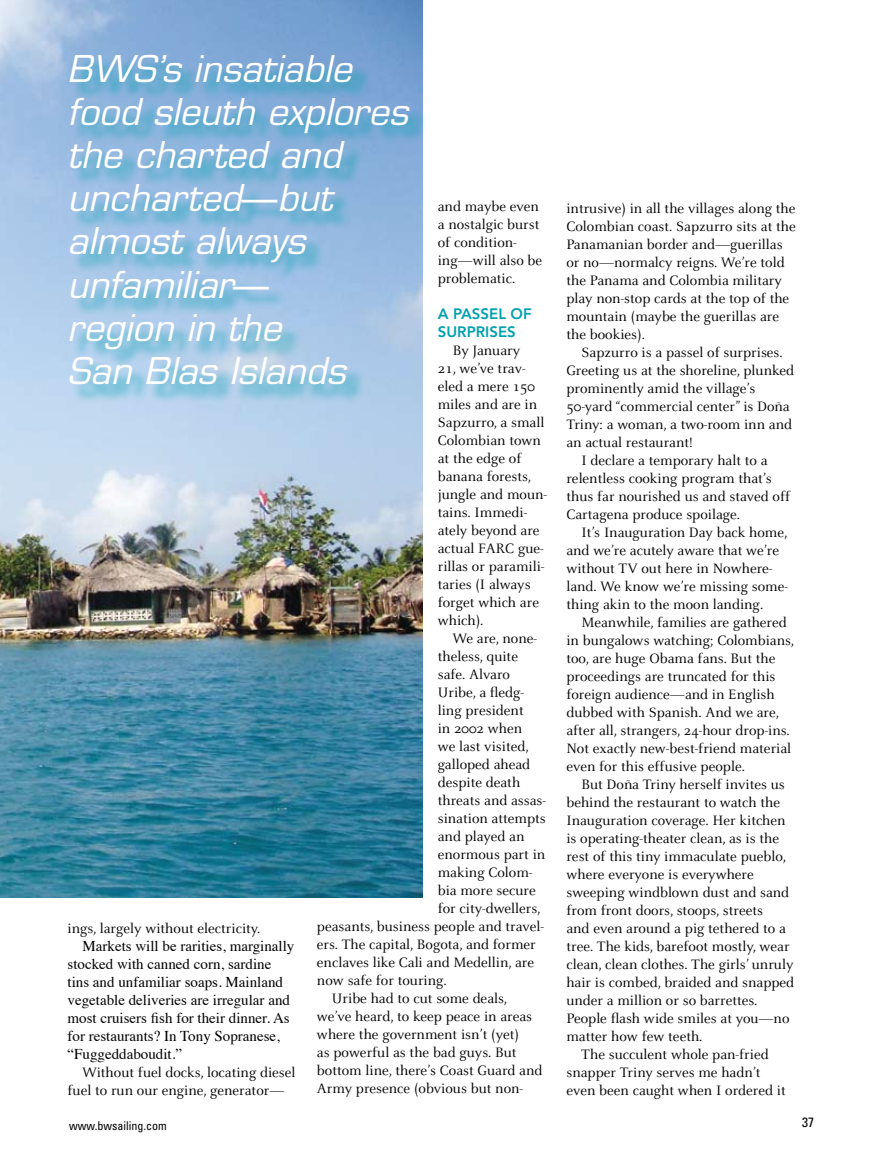
<style>
.page{position:relative;width:878px;height:1168px;background:#fff}
.page>*{position:absolute;margin:0;border:0;box-sizing:border-box;transform-origin:0 0}
.t1{font:italic 36px/43.2px "Eurostile";color:#fff}
.t2{font:15px/18px "Celeste";color:#000}
.t3{font:15px/18px "Times";color:#000}
.t4{font:800 15px/18px "Avenir";color:#00a0af}
.t5{font:condensed 13.5px "Univers";color:#000}
.t6{font:condensed 12px "Univers";color:#000}
.s1{font-style:normal}
</style>
<div class="page">
<img style="left:0;top:0;width:423px;height:898px">
<div style="left:71px;top:57px;width:355px;height:346px;background:#00a0af;opacity:.75"></div>
<h1 class="t1" style="left:68px;top:47px;width:342px">BWS’s insatiable food sleuth explores the charted and uncharted<span class="s1">—</span>but almost always unfamiliar<span class="s1">—<br></span>region in the<br>San Blas Islands</h1>
<p class="t2" style="left:438px;top:198px;width:106px">and maybe even a nostalgic burst of condition&shy;ing—will also be problematic.</p>
<p class="t4" style="left:438px;top:305px;width:95px">A PASSEL OF<br>SURPRISES</p>
<p class="t2" style="left:438px;top:342px;width:111px;text-indent:15px">By January<br>21, we’ve trav&shy;eled a mere 150 miles and are in<br>Sapzurro, a small<br>Colombian town at the edge of banana forests, jungle and moun&shy;tains. Immedi&shy;ately beyond are actual FARC gue&shy;rillas or paramili&shy;taries (I always forget which are which).</p>
<p class="t2" style="left:452px;top:630px;width:86px">We are, none-</p>
<p class="t2" style="left:438px;top:648px;width:82px">theless, quite</p>
<p class="t2" style="left:438px;top:666px;width:74px">safe. Alvaro</p>
<p class="t2" style="left:438px;top:684px;width:88px">Uribe, a fledg-</p>
<p class="t2" style="left:438px;top:702px;width:87px">ling president</p>
<p class="t2" style="left:438px;top:720px;width:86px">in 2002 when</p>
<p class="t2" style="left:438px;top:738px;width:92px">we last visited,</p>
<p class="t2" style="left:438px;top:756px;width:94px">galloped ahead</p>
<p class="t2" style="left:438px;top:774px;width:84px">despite death</p>
<p class="t2" style="left:438px;top:792px;width:110px">threats and assas-</p>
<p class="t2" style="left:438px;top:810px;width:110px">sination attempts</p>
<p class="t2" style="left:438px;top:828px;width:88px">and played an</p>
<p class="t2" style="left:438px;top:846px;width:109px">enormous part in</p>
<p class="t2" style="left:438px;top:864px;width:96px">making Colom-</p>
<p class="t2" style="left:438px;top:882px;width:99px">bia more secure</p>
<p class="t2" style="left:438px;top:900px;width:104px">for city-dwellers,</p>
<p class="t2" style="left:317px;top:918px;width:228px">peasants, business people and travel-</p>
<p class="t2" style="left:317px;top:936px;width:220px">ers. The capital, Bogota, and former</p>
<p class="t2" style="left:317px;top:954px;width:219px">enclaves like Cali and Medellin, are</p>
<p class="t2" style="left:317px;top:972px;width:131px">now safe for touring.</p>
<p class="t2" style="left:332px;top:990px;width:177px">Uribe had to cut some deals,</p>
<p class="t2" style="left:317px;top:1008px;width:217px">we’ve heard, to keep peace in areas</p>
<p class="t2" style="left:317px;top:1026px;width:203px">where the government isn’t (yet)</p>
<p class="t2" style="left:317px;top:1044px;width:201px">as powerful as the bad guys. But</p>
<p class="t2" style="left:317px;top:1062px;width:227px">bottom line, there’s Coast Guard and</p>
<p class="t2" style="left:317px;top:1080px;width:207px">Army presence (obvious but non-</p>
<p class="t2" style="left:68px;top:920px;width:194px">ings, largely without electricity.</p>
<p class="t3" style="left:68px;top:936px;width:228px;text-indent:15px">Markets will be rarities, marginally stocked with canned corn, sardine tins and unfamiliar soaps. Mainland vegetable deliveries are irregular and most cruisers fish for their dinner. As for restaurants? In Tony Sopranese, “Fuggeddaboudit.”</p>
<p class="t2" style="left:68px;top:1064px;width:229px;text-indent:15px">Without fuel docks, locating diesel fuel to run our engine, generator—</p>
<p class="t2" style="left:566px;top:200px;width:231px">intrusive) in all the villages along the<br>Colombian coast. Sapzurro sits at the<br>Panamanian border and—guerillas or no—normalcy reigns. We’re told the Panama and Colombia military play non-stop cards at the top of the mountain (maybe the guerillas are the bookies).</p>
<p class="t2" style="left:581px;top:344px;width:203px">Sapzurro is a passel of surprises.</p>
<p class="t2" style="left:566px;top:362px;width:229px">Greeting us at the shoreline, plunked</p>
<p class="t2" style="left:566px;top:380px;width:190px">prominently amid the village’s</p>
<p class="t2" style="left:566px;top:398px;width:225px">50-yard “commercial center” is Doña</p>
<p class="t2" style="left:566px;top:416px;width:227px">Triny: a woman, a two-room inn and</p>
<p class="t2" style="left:566px;top:434px;width:128px">an actual restaurant!</p>
<p class="t2" style="left:581px;top:452px;width:188px">I declare a temporary halt to a</p>
<p class="t2" style="left:566px;top:470px;width:207px">relentless cooking program that’s</p>
<p class="t2" style="left:566px;top:488px;width:225px">thus far nourished us and staved off</p>
<p class="t2" style="left:566px;top:506px;width:175px">Cartagena produce spoilage.</p>
<p class="t2" style="left:581px;top:524px;width:207px">It’s Inauguration Day back home,</p>
<p class="t2" style="left:566px;top:542px;width:214px">and we’re acutely aware that we’re</p>
<p class="t2" style="left:566px;top:560px;width:207px">without TV out here in Nowhere-</p>
<p class="t2" style="left:566px;top:578px;width:223px">land. We know we’re missing some-</p>
<p class="t2" style="left:566px;top:596px;width:198px">thing akin to the moon landing.</p>
<p class="t2" style="left:581px;top:614px;width:207px">Meanwhile, families are gathered</p>
<p class="t2" style="left:566px;top:632px;width:229px">in bungalows watching; Colombians,</p>
<p class="t2" style="left:566px;top:650px;width:210px">too, are huge Obama fans. But the</p>
<p class="t2" style="left:566px;top:668px;width:211px">proceedings are truncated for this</p>
<p class="t2" style="left:566px;top:686px;width:210px">foreign audience—and in English</p>
<p class="t2" style="left:566px;top:704px;width:214px">dubbed with Spanish. And we are,</p>
<p class="t2" style="left:566px;top:722px;width:225px">after all, strangers, 24-hour drop-ins.</p>
<p class="t2" style="left:566px;top:740px;width:226px">Not exactly new-best-friend material</p>
<p class="t2" style="left:566px;top:758px;width:180px">even for this effusive people.</p>
<p class="t2" style="left:581px;top:776px;width:205px">But Doña Triny herself invites us</p>
<p class="t2" style="left:566px;top:794px;width:215px">behind the restaurant to watch the</p>
<p class="t2" style="left:566px;top:812px;width:221px">Inauguration coverage. Her kitchen</p>
<p class="t2" style="left:566px;top:830px;width:214px">is operating-theater clean, as is the</p>
<p class="t2" style="left:566px;top:848px;width:221px">rest of this tiny immaculate pueblo,</p>
<p class="t2" style="left:566px;top:866px;width:189px">where everyone is everywhere</p>
<p class="t2" style="left:566px;top:884px;width:224px">sweeping windblown dust and sand</p>
<p class="t2" style="left:566px;top:902px;width:198px">from front doors, stoops, streets</p>
<p class="t2" style="left:566px;top:920px;width:221px">and even around a pig tethered to a</p>
<p class="t2" style="left:566px;top:938px;width:225px">tree. The kids, barefoot mostly, wear</p>
<p class="t2" style="left:566px;top:956px;width:228px">clean, clean clothes. The girls’ unruly</p>
<p class="t2" style="left:566px;top:974px;width:229px">hair is combed, braided and snapped</p>
<p class="t2" style="left:566px;top:992px;width:193px">under a million or so barrettes.</p>
<p class="t2" style="left:566px;top:1010px;width:225px">People flash wide smiles at you—no</p>
<p class="t2" style="left:566px;top:1028px;width:138px">matter how few teeth.</p>
<p class="t2" style="left:581px;top:1046px;width:189px">The succulent whole pan-fried</p>
<p class="t2" style="left:566px;top:1064px;width:196px">snapper Triny serves me hadn’t</p>
<p class="t2" style="left:566px;top:1082px;width:221px">even been caught when I ordered it</p>
<p class="t6" style="left:69px;top:1118px;width:99px">www.bwsailing.com</p>
<p class="t5" style="left:802px;top:1114px;width:13px">37</p>
</div>
